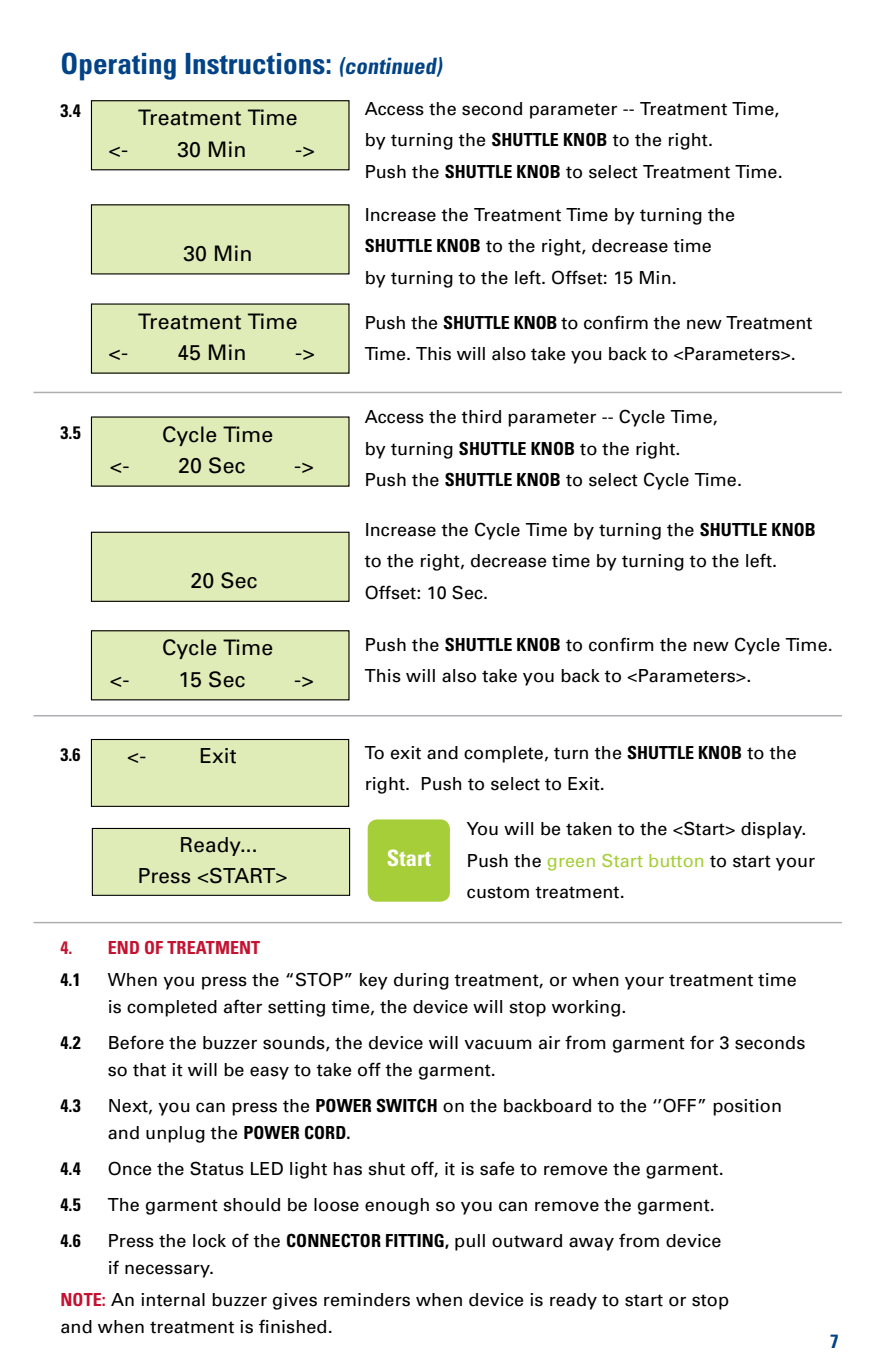
<style>
.page{position:relative;width:893px;height:1372px;background:#fff}
.page>*{position:absolute;margin:0;border:0;box-sizing:border-box;transform-origin:0 0}
.t1{font:700 condensed 29.25px "Univers";color:#014386}
.t2{font:700 condensed 22.5px "Univers";letter-spacing:.005em;color:#fff}
.t3{font:21.38px "Univers";letter-spacing:.005em;color:#000}
.t4{font:20.7px/30.6px "Univers";letter-spacing:.005em;color:#000;text-align:center}
.t5{font:700 condensed 19.12px "Univers";color:#014386}
.t6{font:18px/31.5px "Univers";letter-spacing:.005em;color:#000}
.t7{font:700 condensed 18px "Univers";color:#000}
.t8{font:700 condensed 18px "Univers";letter-spacing:.005em;color:#c41230}
.s1{font-size:22.5px}
.s2{font-weight:700;font-stretch:condensed}
.s3{color:#a6ce39}
.s4{font-weight:700;font-stretch:condensed;color:#c41230}
</style>
<div class="page">
<hr style="left:34px;top:392px;width:808px;height:1px;background:#abadb0">
<hr style="left:34px;top:715px;width:808px;height:1px;background:#abadb0">
<div style="left:91px;top:101px;width:258px;height:69px;background:#e0ecb8"></div>
<div style="left:91px;top:100px;width:259px;height:70px;border:1px solid #000"></div>
<div style="left:91px;top:205px;width:258px;height:69px;background:#e0ecb8"></div>
<div style="left:91px;top:304px;width:258px;height:69px;background:#e0ecb8"></div>
<div style="left:91px;top:417px;width:258px;height:69px;background:#e0ecb8"></div>
<div style="left:91px;top:532px;width:258px;height:69px;background:#e0ecb8"></div>
<div style="left:91px;top:531px;width:259px;height:71px;border:1px solid #000"></div>
<div style="left:91px;top:630px;width:258px;height:69px;background:#e0ecb8"></div>
<div style="left:91px;top:630px;width:259px;height:70px;border:1px solid #000"></div>
<div style="left:368px;top:819px;width:82px;height:82px;background:#a6ce39;border-radius:10px"></div>
<div style="left:91px;top:739px;width:258px;height:67px;background:#e0ecb8"></div>
<div style="left:91px;top:739px;width:258px;height:67px;border:1px solid #000"></div>
<div style="left:92px;top:828px;width:258px;height:67px;background:#e0ecb8"></div>
<div style="left:92px;top:827px;width:258px;height:68px;border:1px solid #000"></div>
<hr style="left:34px;top:921px;width:808px;height:2px;background:#abadb0">
<h1 class="t1" style="left:61px;top:46px;width:387px">Operating Instructions: <span class="s1">(continued)</span></h1>
<p class="t7" style="left:61px;top:99px;width:22px">3.4</p>
<p class="t6" style="left:365px;top:92px;width:420px">Access the second parameter -- Treatment Time, by turning the <span class="s2">SHUTTLE KNOB</span> to the right.<br>Push the <span class="s2">SHUTTLE KNOB</span> to select Treatment Time.</p>
<p class="t6" style="left:365px;top:198px;width:372px">Increase the Treatment Time by turning the<br><span class="s2">SHUTTLE KNOB</span> to the right, decrease time by turning to the left. Offset: 15 Min.</p>
<p class="t6" style="left:365px;top:306px;width:449px">Push the <span class="s2">SHUTTLE KNOB</span> to confirm the new Treatment<br>Time. This will also take you back to &lt;Parameters&gt;.</p>
<p class="t3" style="left:138px;top:104px;width:161px">Treatment Time</p>
<p class="t3" style="left:109px;top:136px;width:21px">&lt;-</p>
<p class="t3" style="left:177px;top:136px;width:71px">30 Min</p>
<p class="t3" style="left:295px;top:136px;width:21px">-&gt;</p>
<p class="t3" style="left:183px;top:240px;width:71px">30 Min</p>
<p class="t3" style="left:138px;top:308px;width:161px">Treatment Time</p>
<p class="t3" style="left:109px;top:339px;width:21px">&lt;-</p>
<p class="t3" style="left:177px;top:339px;width:71px">45 Min</p>
<p class="t3" style="left:295px;top:339px;width:21px">-&gt;</p>
<p class="t7" style="left:61px;top:421px;width:22px">3.5</p>
<p class="t3" style="left:162px;top:420px;width:113px">Cycle Time</p>
<p class="t3" style="left:110px;top:452px;width:21px">&lt;-</p>
<p class="t3" style="left:178px;top:452px;width:69px">20 Sec</p>
<p class="t3" style="left:294px;top:452px;width:21px">-&gt;</p>
<p class="t7" style="left:61px;top:743px;width:21px">3.6</p>
<p class="t3" style="left:190px;top:567px;width:69px">20 Sec</p>
<p class="t3" style="left:162px;top:634px;width:113px">Cycle Time</p>
<p class="t3" style="left:110px;top:666px;width:21px">&lt;-</p>
<p class="t3" style="left:178px;top:666px;width:69px">15 Sec</p>
<p class="t3" style="left:294px;top:666px;width:21px">-&gt;</p>
<p class="t4" style="left:127px;top:740px;width:21px">&lt;-</p>
<p class="t4" style="left:199px;top:740px;width:39px">Exit</p>
<p class="t4" style="left:138px;top:829px;width:151px">Ready...<br>Press &lt;START&gt;</p>
<p class="t6" style="left:365px;top:401px;width:379px">Access the third parameter -- Cycle Time, by turning <span class="s2">SHUTTLE KNOB</span> to the right.<br>Push the <span class="s2">SHUTTLE KNOB</span> to select Cycle Time.</p>
<p class="t6" style="left:365px;top:513px;width:453px">Increase the Cycle Time by turning the <span class="s2">SHUTTLE KNOB </span>to the right, decrease time by turning to the left.<br>Offset: 10 Sec.</p>
<p class="t6" style="left:365px;top:628px;width:470px">Push the <span class="s2">SHUTTLE KNOB</span> to confirm the new Cycle Time.<br>This will also take you back to &lt;Parameters&gt;.</p>
<p class="t6" style="left:365px;top:736px;width:434px">To exit and complete, turn the <span class="s2">SHUTTLE KNOB</span> to the right. Push to select to Exit.</p>
<p class="t6" style="left:467px;top:812px;width:350px">You will be taken to the &lt;Start&gt; display.<br>Push the <span class="s3">green Start button</span> to start your custom treatment.</p>
<p class="t2" style="left:387px;top:843px;width:46px">Start</p>
<p class="t8" style="left:61px;top:937px;width:201px">4. END OF TREATMENT</p>
<p class="t7" style="left:61px;top:968px;width:22px">4.1</p>
<p class="t6" style="left:108px;top:965px;width:691px;line-height:27px">When you press the “STOP” key during treatment, or when your treatment time is completed after setting time, the device will stop working.</p>
<p class="t7" style="left:61px;top:1031px;width:22px">4.2</p>
<p class="t6" style="left:108px;top:1028px;width:699px;line-height:27px">Before the buzzer sounds, the device will vacuum air from garment for 3 seconds so that it will be easy to take off the garment.</p>
<p class="t7" style="left:61px;top:1094px;width:22px">4.3</p>
<p class="t6" style="left:108px;top:1091px;width:676px;line-height:27px">Next, you can press the <span class="s2">POWER SWITCH</span> on the backboard to the ‘’OFF” position and unplug the <span class="s2">power</span></p>
<p class="t7" style="left:304px;top:1121px;width:12px">cord</p>
<p class="t7" style="left:347px;top:1121px;width:5px">.</p>
<p class="t7" style="left:61px;top:1157px;width:22px">4.4</p>
<p class="t6" style="left:108px;top:1152px;width:617px">Once the Status LED light has shut off, it is safe to remove the garment.</p>
<p class="t7" style="left:61px;top:1193px;width:22px">4.5</p>
<p class="t6" style="left:108px;top:1188px;width:608px">The garment should be loose enough so you can remove the garment.</p>
<p class="t7" style="left:61px;top:1229px;width:22px">4.6</p>
<p class="t6" style="left:108px;top:1226px;width:615px;line-height:27px">Press the lock of the <span class="s2">CONNECTOR FITTING,</span> pull outward away from device if necessary.</p>
<p class="t6" style="left:61px;top:1285px;width:670px;line-height:27px"><span class="s4">NOTE:</span> An internal buzzer gives reminders when device is ready to start or stop and when treatment is finished.</p>
<p class="t5" style="left:830px;top:1328px;width:10px">7</p>
</div>
